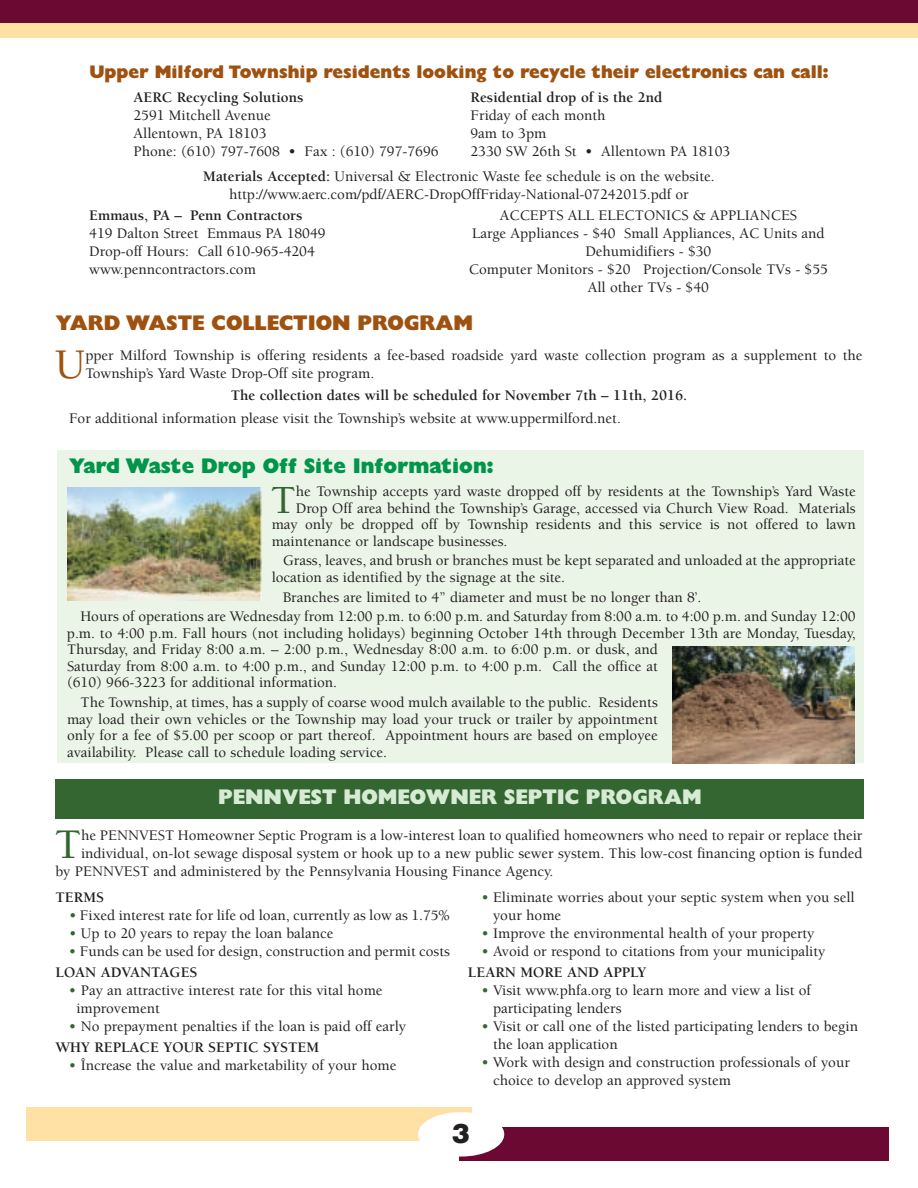
<style>
.page{position:relative;width:918px;height:1188px;background:#fff}
.page>*{position:absolute;margin:0;border:0;box-sizing:border-box;transform-origin:0 0}
.t1{font:500 43.35px "Berkeley";color:#346631}
.t2{font:500 43.35px "Berkeley";color:#9f5210}
.t3{font:500 40.95px "Berkeley";color:#346631}
.t4{font:900 27px "Helvetica";color:#231f20}
.t5{font:21px "Gill Sans Extra Bold Display";color:#00954a}
.t6{font:21px "Gill Sans Extra Bold Display";color:#d7ebd4}
.t7{font:21px "Gill Sans Extra Bold Display";color:#9f5210}
.t8{font:18px "Gill Sans Extra Bold Display";color:#9f5210}
.t9{font:500 15px/18px "Berkeley";color:#231f20}
.t10{font:700 15px "Berkeley";color:#231f20}
.s1{font-weight:700}
.s2{color:#346631}
</style>
<div class="page">
<div style="left:0;top:0;width:918px;height:34px;background:#6c0932"></div>
<div style="left:26px;top:1107px;width:446px;height:34px;background:#ffe1a5"></div>
<div style="left:460px;top:1127px;width:429px;height:34px;background:#6c0932"></div>
<div style="left:418px;top:1112px;width:86px;height:45px;background:#fff;border-radius:50%"></div>
<div style="left:0;top:23px;width:918px;height:15px;background:#ffe1a5"></div>
<div style="left:57px;top:451px;width:807px;height:312px;background:#eaf5e8"></div>
<div style="left:56px;top:779px;width:808px;height:40px;background:#346631"></div>
<img style="left:68px;top:488px;width:194px;height:112px">
<img style="left:672px;top:647px;width:183px;height:116px">
<p class="t8" style="left:89px;top:66px;width:741px">Upper Milford Township residents looking to recycle their electronics can call:</p>
<p class="t10" style="left:133px;top:91px;width:171px">AERC Recycling Solutions</p>
<p class="t9" style="left:133px;top:107px;width:307px">2591 Mitchell Avenue<br>Allentown, PA 18103<br>Phone: (610) 797-7608 • Fax : (610) 797-7696</p>
<p class="t10" style="left:471px;top:91px;width:194px">Residential drop of is the 2nd</p>
<p class="t9" style="left:471px;top:107px;width:261px">Friday of each month<br>9am to 3pm<br>2330 SW 26th St • Allentown PA 18103</p>
<p class="t9" style="left:203px;top:168px;width:513px;text-align:center"><span class="s1">Materials Accepted:</span> Universal &amp; Electronic Waste fee schedule is on the website. http://www.aerc.com/pdf/AERC-DropOffFriday-National-07242015.pdf or</p>
<p class="t10" style="left:89px;top:210px;width:215px">Emmaus, PA – Penn Contractors</p>
<p class="t9" style="left:89px;top:226px;width:238px">419 Dalton Street Emmaus PA 18049<br>Drop-off Hours: Call 610-965-4204 www.penncontractors.com</p>
<p class="t9" style="left:469px;top:208px;width:361px;text-align:center">ACCEPTS ALL ELECTONICS &amp; APPLIANCES<br>Large Appliances - $40 Small Appliances, AC Units and Dehumidifiers - $30<br>Computer Monitors - $20 Projection/Console TVs - $55<br>All other TVs - $40</p>
<h3 class="t7" style="left:56px;top:316px;width:419px">YARD WASTE COLLECTION PROGRAM</h3>
<h1 class="t2" style="left:55px;top:348px;width:32px">U</h1>
<p class="t9" style="left:86px;top:348px;width:778px">pper Milford Township is offering residents a fee-based roadside yard waste collection program as a supplement to the<br>Township’s Yard Waste Drop-Off site program.</p>
<p class="t10" style="left:231px;top:390px;width:458px">The collection dates will be scheduled for November 7th – 11th, 2016.</p>
<p class="t9" style="left:69px;top:410px;width:553px">For additional information please visit the Township’s website at www.uppermilford.net.</p>
<h3 class="t5" style="left:69px;top:458px;width:426px">Yard Waste Drop Off Site Information:</h3>
<h2 class="t3" style="left:271px;top:484px;width:27px">T</h2>
<p class="t9" style="left:296px;top:484px;width:561px">he Township accepts yard waste dropped off by residents at the Township’s Yard Waste</p>
<p class="t9" style="left:296px;top:500px;width:561px">Drop Off area behind the Township’s Garage, accessed via Church View Road. Materials</p>
<p class="t9" style="left:272px;top:517px;width:586px">may only be dropped off by Township residents and this service is not offered to lawn</p>
<p class="t9" style="left:272px;top:533px;width:237px">maintenance or landscape businesses.</p>
<p class="t9" style="left:272px;top:554px;width:586px;line-height:16.5px;text-indent:11px">Grass, leaves, and brush or branches must be kept separated and unloaded at the appropriate location as identified by the signage at the site.</p>
<p class="t9" style="left:80px;top:588px;width:777px;line-height:19.8px;text-indent:203px">Branches are limited to 4” diameter and must be no longer than 8’.<br>Hours of operations are Wednesday from 12:00 p.m. to 6:00 p.m. and Saturday from 8:00 a.m. to 4:00 p.m. and Sunday 12:00</p>
<p class="t9" style="left:67px;top:626px;width:790px;line-height:16.5px">p.m. to 4:00 p.m. Fall hours (not including holidays) beginning October 14th through December 13th are Monday, Tuesday, Thursday, and Friday 8:00 a.m. – 2:00 p.m., Wednesday 8:00 a.m. to 6:00 p.m. or dusk, and<br>Saturday from 8:00 a.m. to 4:00 p.m., and Sunday 12:00 p.m. to 4:00 p.m. Call the office at<br>(610) 966-3223 for additional information.</p>
<p class="t9" style="left:67px;top:695px;width:592px;line-height:16.5px;text-align:justify;text-indent:13px">The Township, at times, has a supply of coarse wood mulch available to the public. Residents may load their own vehicles or the Township may load your truck or trailer by appointment only for a fee of $5.00 per scoop or part thereof. Appointment hours are based on employee availability. Please call to schedule loading service.</p>
<h3 class="t6" style="left:218px;top:790px;width:485px">PENNVEST HOMEOWNER SEPTIC PROGRAM</h3>
<h1 class="t1" style="left:55px;top:828px;width:28px">T</h1>
<p class="t9" style="left:81px;top:828px;width:783px">he PENNVEST Homeowner Septic Program is a low-interest loan to qualified homeowners who need to repair or replace their</p>
<p class="t9" style="left:81px;top:846px;width:783px">individual, on-lot sewage disposal system or hook up to a new public sewer system. This low-cost financing option is funded</p>
<p class="t9" style="left:56px;top:864px;width:499px">by PENNVEST and administered by the Pennsylvania Housing Finance Agency.</p>
<p class="t10" style="left:56px;top:891px;width:50px">TERMS</p>
<p class="t9" style="left:69px;top:908px;width:383px"><span class="s2">•</span> Fixed interest rate for life od loan, currently as low as 1.75%</p>
<p class="t9" style="left:69px;top:926px;width:266px"><span class="s2">•</span> Up to 20 years to repay the loan balance</p>
<p class="t9" style="left:55px;top:942px;width:396px;line-height:21.3px;text-indent:14px"><span class="s2">•</span> Funds can be used for design, construction and permit costs<br><span class="s1">LOAN ADVANTAGES</span></p>
<p class="t9" style="left:76px;top:983px;width:308px;text-indent:-7px"><span class="s2">•</span> Pay an attractive interest rate for this vital home improvement</p>
<p class="t9" style="left:55px;top:1017px;width:352px;line-height:21.3px;text-indent:14px"><span class="s2">•</span> No prepayment penalties if the loan is paid off early<br><span class="s1">WHY REPLACE YOUR SEPTIC SYSTEM</span></p>
<p class="t9" style="left:69px;top:1058px;width:329px"><span class="s2">•</span> Încrease the value and marketability of your home</p>
<p class="t9" style="left:493px;top:890px;width:363px;text-indent:-12px"><span class="s2">•</span> Eliminate worries about your septic system when you sell your home</p>
<p class="t9" style="left:481px;top:926px;width:334px"><span class="s2">•</span> Improve the environmental health of your property</p>
<p class="t9" style="left:468px;top:942px;width:359px;line-height:21.3px;text-indent:14px"><span class="s2">•</span> Avoid or respond to citations from your municipality<br><span class="s1">LEARN MORE AND APPLY</span></p>
<p class="t9" style="left:493px;top:983px;width:319px;text-indent:-12px"><span class="s2">•</span> Visit www.phfa.org to learn more and view a list of participating lenders</p>
<p class="t9" style="left:493px;top:1019px;width:366px;text-indent:-12px"><span class="s2">•</span> Visit or call one of the listed participating lenders to begin the loan application</p>
<p class="t9" style="left:493px;top:1055px;width:358px;text-indent:-12px"><span class="s2">•</span> Work with design and construction professionals of your choice to develop an approved system</p>
<h3 class="t4" style="left:452px;top:1124px;width:20px">3</h3>
</div>
